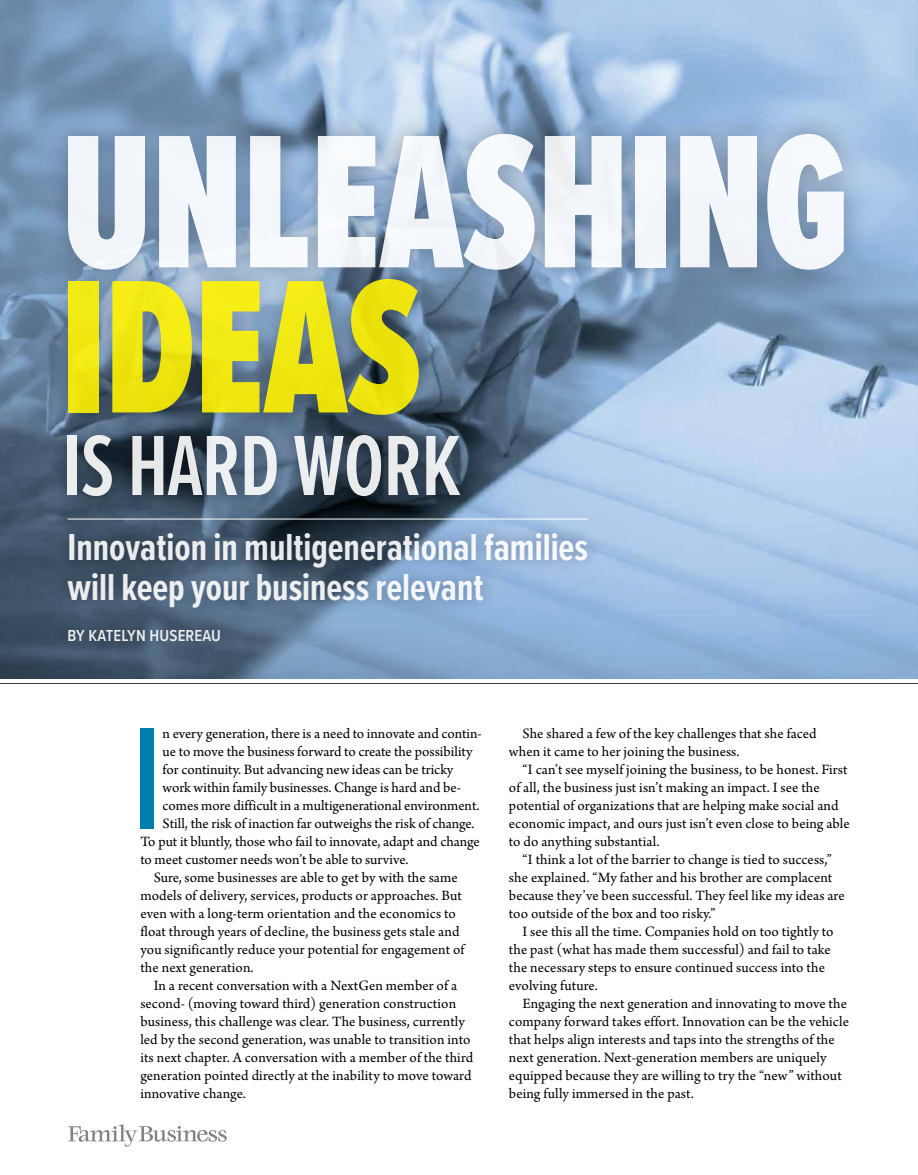
<style>
.page{position:relative;width:918px;height:1175px;background:#fff}
.page>*{position:absolute;margin:0;border:0;box-sizing:border-box;transform-origin:0 0}
.t1{font:900 196.8px "Proxima Nova Ex Cn";color:#fff;scale:.87 1}
.t2{font:900 196.8px "Proxima Nova Ex Cn";color:#fff200;scale:.87 1}
.t3{font:500 150px "Proxima Nova Ex Cn";color:#007dac}
.t4{font:600 88.5px "Proxima Nova Ex Cn";letter-spacing:-.01em;color:#fff}
.t5{font:700 39px/40.5px "Proxima Nova Ex Cn";color:#fff}
.t6{font:600 16.5px "Proxima Nova Cond";letter-spacing:.01em;color:#fff}
.t7{font:15px/18px "Arno Pro";letter-spacing:.005em;color:#000}
</style>
<div class="page">
<img style="left:0;top:0;width:918px;height:678px">
<div style="left:53px;top:519px;width:548px;height:137px;background:#000;opacity:.35"></div>
<div style="left:42px;top:108px;width:828px;height:332px;background:#000;opacity:.35"></div>
<hr style="left:0;top:683px;width:918px;height:1px;background:#000">
<div style="left:52px;top:420px;width:421px;height:91px;background:#000;opacity:.35"></div>
<svg style="left:68px;top:1124px;width:159px;height:22px"></svg>
<h1 class="t1" style="left:61px;top:59px;width:907px">UNLEASHING</h1>
<h1 class="t2" style="left:61px;top:204px;width:416px">IDEAS</h1>
<h3 class="t4" style="left:62px;top:401px;width:400px">IS HARD WORK</h3>
<h3 class="t5" style="left:68px;top:525px;width:522px">Innovation in multigenerational families will keep your business relevant</h3>
<p class="t6" style="left:68px;top:623px;width:155px">BY KATELYN HUSEREAU</p>
<h2 class="t3" style="left:131px;top:669px;width:33px">I</h2>
<p class="t7" style="left:163px;top:725px;width:321px">n every generation, there is a need to innovate and contin-</p>
<p class="t7" style="left:163px;top:743px;width:312px">ue to move the business forward to create the possibility</p>
<p class="t7" style="left:163px;top:761px;width:292px">for continuity. But advancing new ideas can be tricky</p>
<p class="t7" style="left:163px;top:779px;width:300px">work within family businesses. Change is hard and be-</p>
<p class="t7" style="left:163px;top:797px;width:318px">comes more difficult in a multigenerational environment.</p>
<p class="t7" style="left:163px;top:815px;width:313px">Still, the risk of inaction far outweighs the risk of change.</p>
<p class="t7" style="left:140px;top:833px;width:341px">To put it bluntly, those who fail to innovate, adapt and change</p>
<p class="t7" style="left:140px;top:851px;width:270px">to meet customer needs won’t be able to survive.</p>
<p class="t7" style="left:154px;top:869px;width:305px">Sure, some businesses are able to get by with the same</p>
<p class="t7" style="left:140px;top:887px;width:323px">models of delivery, services, products or approaches. But</p>
<p class="t7" style="left:140px;top:905px;width:317px">even with a long-term orientation and the economics to</p>
<p class="t7" style="left:140px;top:923px;width:321px">float through years of decline, the business gets stale and</p>
<p class="t7" style="left:140px;top:941px;width:326px">you significantly reduce your potential for engagement of</p>
<p class="t7" style="left:140px;top:959px;width:115px">the next generation.</p>
<p class="t7" style="left:154px;top:977px;width:305px">In a recent conversation with a NextGen member of a</p>
<p class="t7" style="left:140px;top:995px;width:317px">second- (moving toward third) generation construction</p>
<p class="t7" style="left:140px;top:1013px;width:326px">business, this challenge was clear. The business, currently</p>
<p class="t7" style="left:140px;top:1031px;width:332px">led by the second generation, was unable to transition into</p>
<p class="t7" style="left:140px;top:1049px;width:334px">its next chapter. A conversation with a member of the third</p>
<p class="t7" style="left:140px;top:1067px;width:333px">generation pointed directly at the inability to move toward</p>
<p class="t7" style="left:140px;top:1085px;width:107px">innovative change.</p>
<p class="t7" style="left:509px;top:725px;width:309px;text-indent:14px">She shared a few of the key challenges that she faced when it came to her joining the business.</p>
<p class="t7" style="left:509px;top:761px;width:342px;text-indent:14px">“I can’t see myself joining the business, to be honest. First of all, the business just isn’t making an impact. I see the potential of organizations that are helping make social and economic impact, and ours just isn’t even close to being able to do anything substantial.</p>
<p class="t7" style="left:509px;top:851px;width:337px;text-indent:14px">“I think a lot of the barrier to change is tied to success,” she explained. “My father and his brother are complacent because they’ve been successful. They feel like my ideas are too outside of the box and too risky.”</p>
<p class="t7" style="left:509px;top:923px;width:326px;text-indent:14px">I see this all the time. Companies hold on too tightly to the past (what has made them successful) and fail to take the necessary steps to ensure continued success into the evolving future.</p>
<p class="t7" style="left:509px;top:995px;width:342px;text-indent:14px">Engaging the next generation and innovating to move the company forward takes effort. Innovation can be the vehicle that helps align interests and taps into the strengths of the next generation. Next-generation members are uniquely equipped because they are willing to try the “new” without being fully immersed in the past.</p>
</div>
